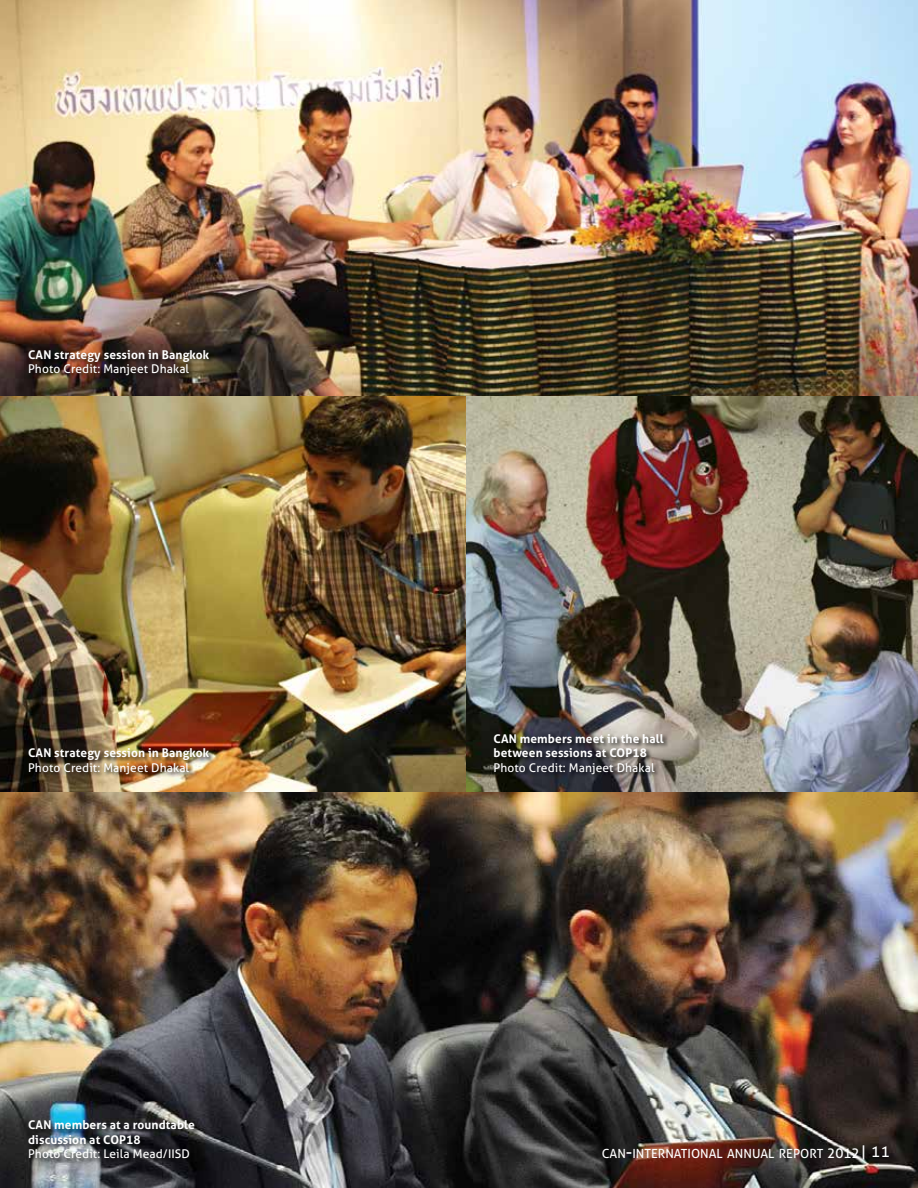
<style>
.page{position:relative;width:918px;height:1188px;background:#fff}
.page>*{position:absolute;margin:0;border:0;box-sizing:border-box;transform-origin:0 0}
.t1{font:12.6px "Aller";color:#fff}
.t2{font:700 12px/14.4px "Aller";letter-spacing:.01em;color:#fff}
.t3{font:12px "Aller";letter-spacing:.01em;color:#fff}
.s1{font-size:18px}
.s2{font-size:13.5px}
.s3{font-size:15px}
</style>
<div class="page">
<img style="left:0;top:0;width:918px;height:1188px">
<div style="left:28px;top:349px;width:187px;height:32px;background:#000;opacity:.75"></div>
<div style="left:28px;top:748px;width:187px;height:31px;background:#000;opacity:.75"></div>
<div style="left:28px;top:1120px;width:172px;height:45px;background:#000;opacity:.75"></div>
<div style="left:493px;top:733px;width:177px;height:47px;background:#000;opacity:.75"></div>
<p class="t2" style="left:28px;top:347px;width:183px">CAN strategy session in Bangkok</p>
<p class="t3" style="left:28px;top:361px;width:163px">Photo Credit: Manjeet Dhakal</p>
<p class="t2" style="left:28px;top:746px;width:183px">CAN strategy session in Bangkok</p>
<p class="t3" style="left:28px;top:760px;width:163px">Photo Credit: Manjeet Dhakal</p>
<p class="t2" style="left:28px;top:1118px;width:168px">CAN members at a roundtable discussion at COP18</p>
<p class="t3" style="left:28px;top:1147px;width:163px">Photo Credit: Leila Mead/IISD</p>
<p class="t2" style="left:494px;top:731px;width:172px">CAN members meet in the hall between sessions at COP18</p>
<p class="t3" style="left:494px;top:760px;width:163px">Photo Credit: Manjeet Dhakal</p>
<p class="t1" style="left:602px;top:1146px;width:290px">CAN<span class="s1">-</span>INTERNATIONAL ANNUAL REPORT <span class="s2">2012</span> <span class="s3">| 11</span></p>
</div>
